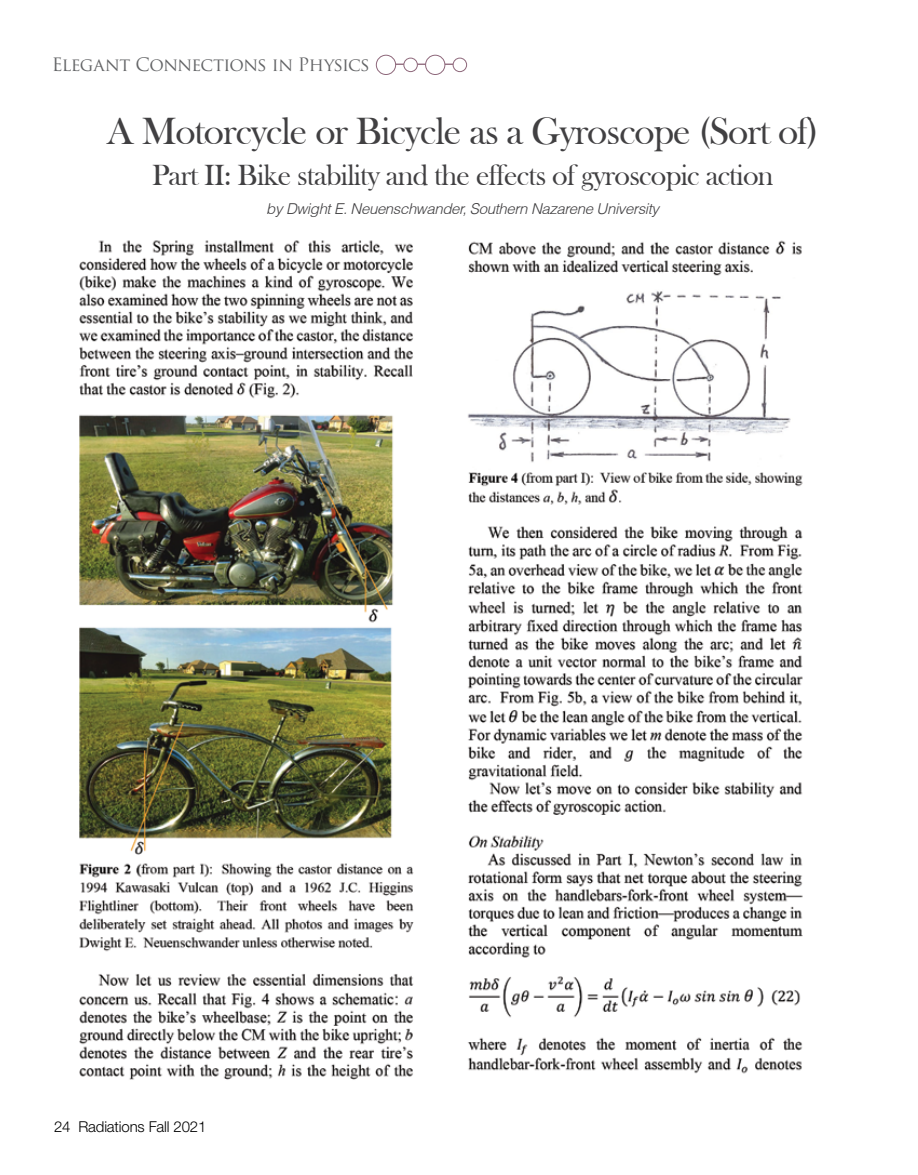
<style>
.page{position:relative;width:918px;height:1175px;background:#fff}
.page>*{position:absolute;margin:0;border:0;box-sizing:border-box;transform-origin:0 0}
.t1{font:39px "Bask Old Face";letter-spacing:-.025em;color:#414042}
.t2{font:30px "Bask Old Face";letter-spacing:-.025em;color:#414042}
.t3{font:18px "Trajan Pro";letter-spacing:-.04em;color:#636466}
.t4{font:italic 300 15px "Helvetica";letter-spacing:-.025em;color:#414042}
.t5{font:300 15px "Helvetica Neue LT Pro";letter-spacing:-.01em;color:#000}
</style>
<div class="page">
<hr style="left:384px;top:64px;width:78px;height:1px;background:#8e687b">
<div style="left:376px;top:55px;width:20px;height:19px;background:#fff;border-radius:50%"></div>
<div style="left:376px;top:55px;width:20px;height:20px;border:1px solid #8e687b;border-radius:50%"></div>
<div style="left:426px;top:55px;width:19px;height:19px;background:#fff;border-radius:50%"></div>
<div style="left:425px;top:55px;width:20px;height:20px;border:1px solid #8e687b;border-radius:50%"></div>
<div style="left:404px;top:58px;width:13px;height:14px;background:#fff;border-radius:50%"></div>
<div style="left:403px;top:58px;width:15px;height:14px;border:1px solid #8e687b;border-radius:50%"></div>
<div style="left:453px;top:58px;width:14px;height:14px;background:#fff;border-radius:50%"></div>
<div style="left:453px;top:58px;width:14px;height:14px;border:1px solid #8e687b;border-radius:50%"></div>
<img style="left:79px;top:240px;width:724px;height:840px">
<p class="t3" style="left:52px;top:53px;width:319px">Elegant Connections in Physics</p>
<h1 class="t1" style="left:107px;top:110px;width:713px">A Motorcycle or Bicycle as a Gyroscope (Sort of)</h1>
<p class="t2" style="left:152px;top:158px;width:623px">Part II: Bike stability and the effects of gyroscopic action</p>
<p class="t4" style="left:266px;top:199px;width:394px">by Dwight E. Neuenschwander, Southern Nazarene University</p>
<p class="t5" style="left:54px;top:1117px;width:154px">24 Radiations Fall 2021</p>
</div>
